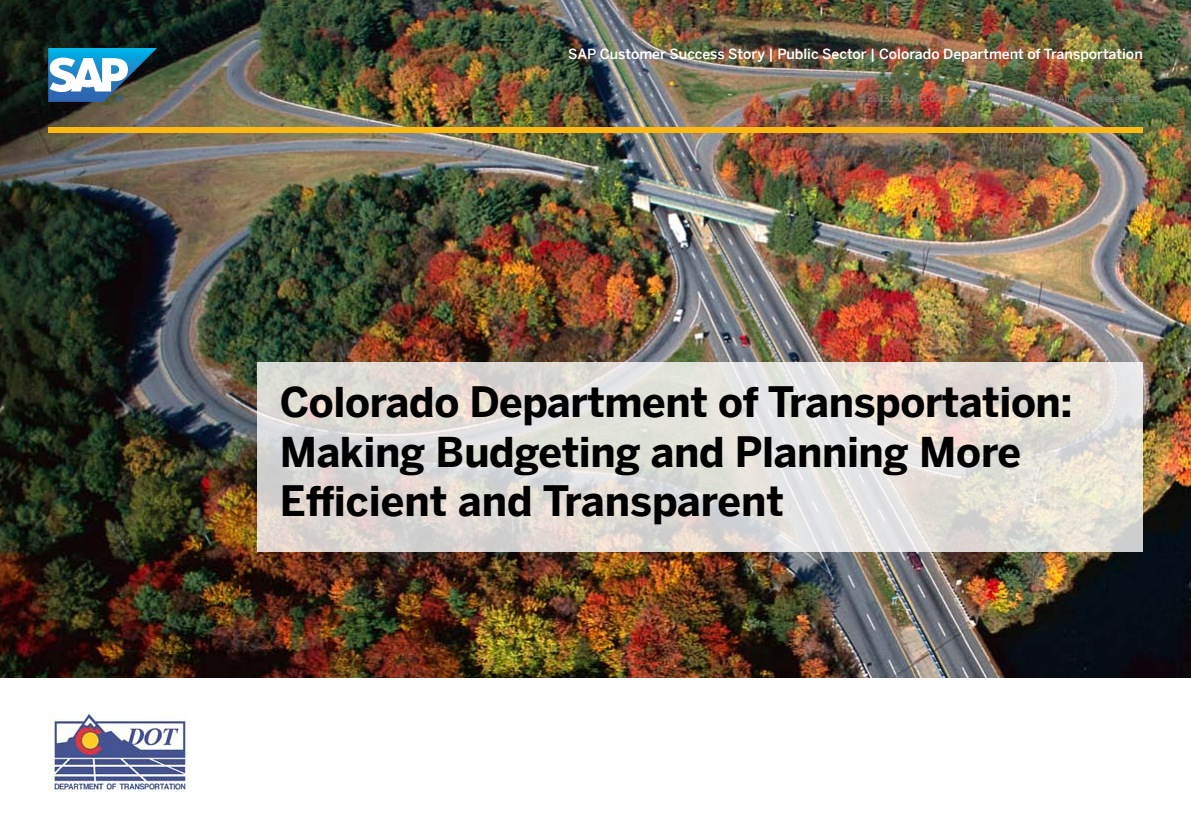
<style>
.page{position:relative;width:1191px;height:840px;background:#fff}
.page>*{position:absolute;margin:0;border:0;box-sizing:border-box;transform-origin:0 0}
.t1{font:700 41px/49px "Benton Sans";letter-spacing:-.01em;color:#000}
.t2{font:500 14px "Benton Sans";color:#fff}
.t3{font:10px "Benton Sans";color:#8a8c8e}
</style>
<div class="page">
<img style="left:0;top:0;width:1191px;height:677px">
<svg style="left:257px;top:362px;width:885px;height:189px;background:#e1ded8"></svg>
<svg style="left:48px;top:48px;width:109px;height:54px"></svg>
<div style="left:48px;top:127px;width:1094px;height:5px;background:#fdb913"></div>
<img style="left:48px;top:714px;width:139px;height:77px">
<p class="t2" style="left:568px;top:44px;width:576px">SAP Customer Success Story | Public Sector | Colorado Department of Transportation</p>
<p class="t3" style="left:856px;top:91px;width:288px">© 2013 SAP AG or an SAP affiliate company. All rights reserved.</p>
<p class="t1" style="left:280px;top:376px;width:794px">Colorado Department of Transportation:<br>Making Budgeting and Planning More<br>Efficient and Transparent</p>
</div>
